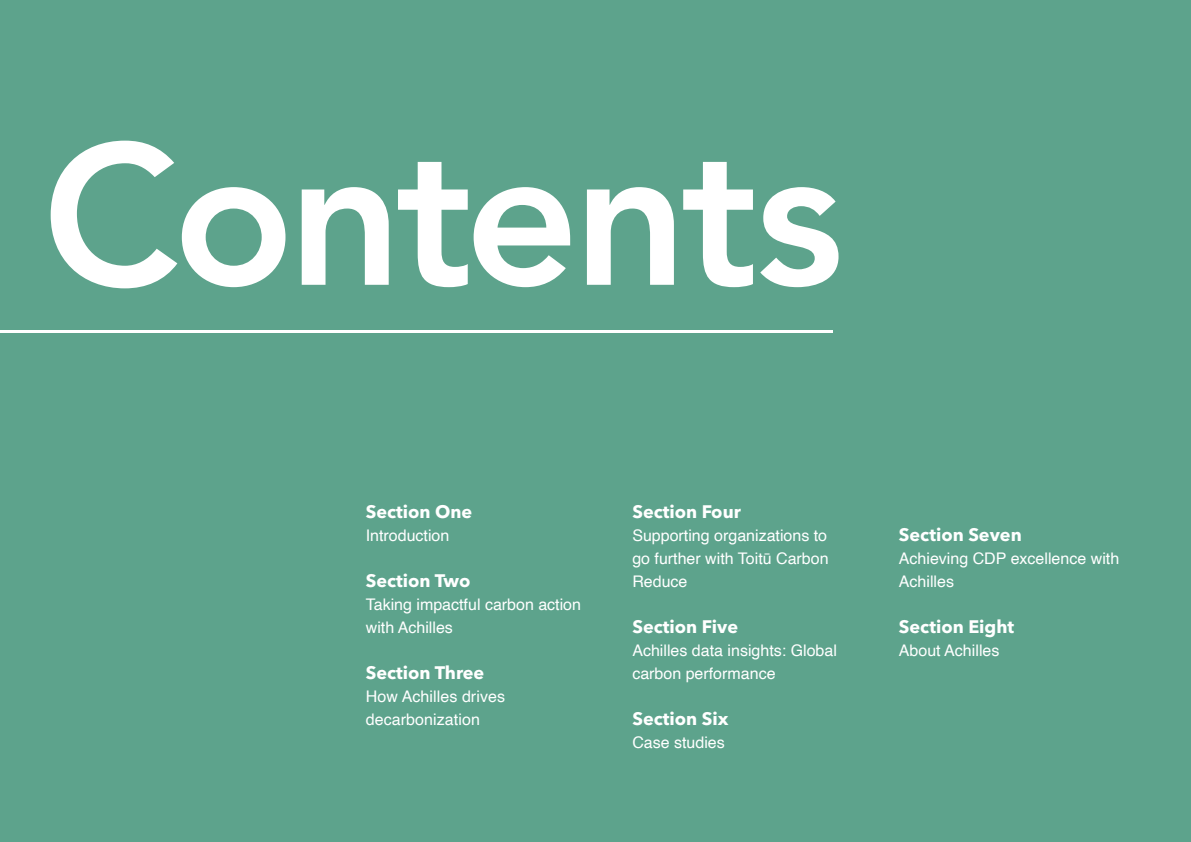
<style>
.page{position:relative;width:1191px;height:842px;background:#5da38c}
.page>*{position:absolute;margin:0;border:0;box-sizing:border-box;transform-origin:0 0}
.t1{font:800 198.5px "Avenir LT Pro";letter-spacing:-.03em;color:#fff}
.t2{font:700 18px "Avenir Next LT Pro";color:#fff}
.t3{font:16px/23px "Helvetica";color:#fff}
</style>
<div class="page">
<hr style="left:0;top:330px;width:832px;height:3px;background:#fff">
<h1 class="t1" style="left:43px;top:98px;width:802px">Contents</h1>
<p class="t2" style="left:366px;top:500px;width:108px">Section One</p>
<p class="t3" style="left:366px;top:524px;width:85px">Introduction</p>
<p class="t2" style="left:366px;top:569px;width:106px">Section Two</p>
<p class="t3" style="left:366px;top:593px;width:217px">Taking impactful carbon action with Achilles</p>
<p class="t2" style="left:366px;top:661px;width:120px">Section Three</p>
<p class="t3" style="left:366px;top:685px;width:141px">How Achilles drives decarbonization</p>
<p class="t2" style="left:632px;top:500px;width:110px">Section Four</p>
<p class="t3" style="left:632px;top:524px;width:198px;text-align:justify">Supporting organizations to go further with Toitū Carbon Reduce</p>
<p class="t2" style="left:632px;top:615px;width:107px">Section Five</p>
<p class="t3" style="left:632px;top:639px;width:206px">Achilles data insights: Global carbon performance</p>
<p class="t2" style="left:632px;top:707px;width:98px">Section Six</p>
<p class="t3" style="left:632px;top:731px;width:94px">Case studies</p>
<p class="t2" style="left:899px;top:523px;width:124px">Section Seven</p>
<p class="t3" style="left:899px;top:547px;width:222px">Achieving CDP excellence with<br>Achilles</p>
<p class="t2" style="left:899px;top:615px;width:117px">Section Eight</p>
<p class="t3" style="left:899px;top:639px;width:102px">About Achilles</p>
</div>
